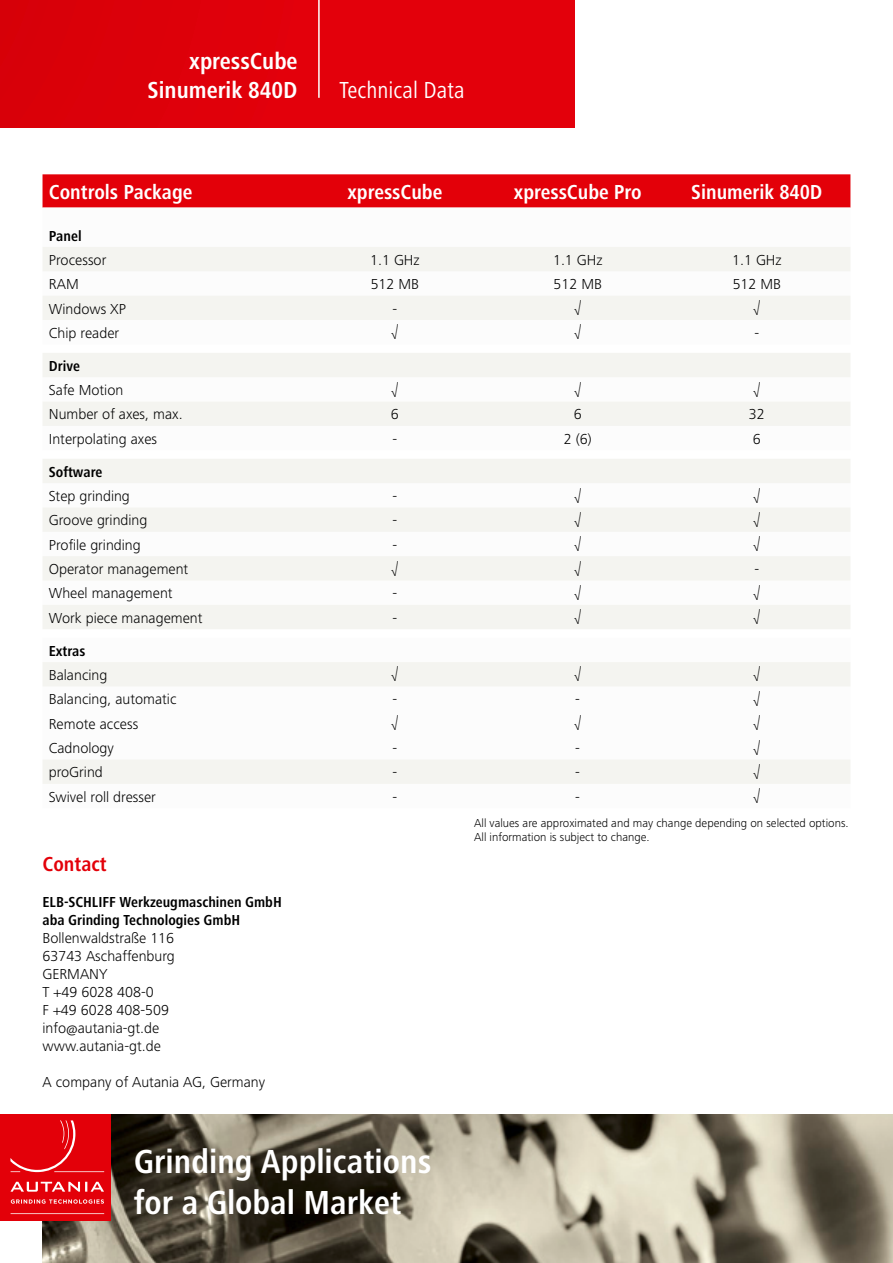
<style>
.page{position:relative;width:893px;height:1263px;background:#fff}
.page>*{position:absolute;margin:0;border:0;box-sizing:border-box;transform-origin:0 0}
.t1{font:700 condensed 34.5px/41.4px "Frutiger Next LT";color:#fff}
.t2{font:700 condensed 24px/28.8px "Frutiger Next LT";color:#fff;text-align:right}
.t3{font:condensed 24px "Frutiger Next LT";color:#fff}
.t4{font:700 condensed 21px "Frutiger Next LT";color:#fff}
.t5{font:700 condensed 21px "Frutiger Next LT";color:#e30009}
.t6{font:300 15px/18px "Frutiger Next LT";color:#000}
.t7{font:700 condensed 15px/18px "Frutiger Next LT";color:#000}
.t8{font:300 12px/14.4px "Frutiger Next LT";color:#000}
</style>
<div class="page">
<img style="left:43px;top:1114px;width:850px;height:149px">
<div style="left:0;top:1114px;width:111px;height:106px;background:#e30009"></div>
<svg style="left:10px;top:1120px;width:94px;height:94px"></svg>
<div style="left:0;top:0;width:574px;height:128px;background:#e3000b"></div>
<hr style="left:318px;top:0;width:2px;height:98px;background:#fff">
<div style="left:43px;top:174px;width:807px;height:34px;background:#e30009"></div>
<svg style="left:43px;top:247px;width:807px;height:537px"></svg>
<h2 class="t2" style="left:148px;top:47px;width:152px">xpressCube<br>Sinumerik 840D</h2>
<h2 class="t3" style="left:339px;top:77px;width:127px">Technical Data</h2>
<h3 class="t4" style="left:49px;top:180px;width:145px">Controls Package</h3>
<h3 class="t4" style="left:347px;top:180px;width:96px">xpressCube</h3>
<h3 class="t4" style="left:514px;top:180px;width:129px">xpressCube Pro</h3>
<h3 class="t4" style="left:691px;top:180px;width:133px">Sinumerik 840D</h3>
<p class="t7" style="left:49px;top:227px;width:34px">Panel</p>
<p class="t6" style="left:49px;top:251px;width:59px">Processor</p>
<p class="t6" style="left:370px;top:251px;width:51px">1.1 GHz</p>
<p class="t6" style="left:553px;top:251px;width:51px">1.1 GHz</p>
<p class="t6" style="left:732px;top:251px;width:51px">1.1 GHz</p>
<p class="t6" style="left:49px;top:275px;width:31px">RAM</p>
<p class="t6" style="left:371px;top:275px;width:50px">512 MB</p>
<p class="t6" style="left:553px;top:275px;width:50px">512 MB</p>
<p class="t6" style="left:733px;top:275px;width:50px">512 MB</p>
<p class="t6" style="left:49px;top:300px;width:79px">Windows XP</p>
<p class="t6" style="left:393px;top:300px;width:6px">-</p>
<p class="t6" style="left:574px;top:298px;width:9px">√</p>
<p class="t6" style="left:753px;top:298px;width:9px">√</p>
<p class="t6" style="left:49px;top:324px;width:72px">Chip reader</p>
<p class="t6" style="left:391px;top:322px;width:9px">√</p>
<p class="t6" style="left:574px;top:322px;width:9px">√</p>
<p class="t6" style="left:754px;top:324px;width:6px">-</p>
<p class="t7" style="left:49px;top:357px;width:33px">Drive</p>
<p class="t6" style="left:49px;top:381px;width:76px">Safe Motion</p>
<p class="t6" style="left:391px;top:380px;width:9px">√</p>
<p class="t6" style="left:574px;top:380px;width:9px">√</p>
<p class="t6" style="left:753px;top:380px;width:9px">√</p>
<p class="t6" style="left:49px;top:406px;width:135px">Number of axes, max.</p>
<p class="t6" style="left:391px;top:406px;width:9px">6</p>
<p class="t6" style="left:574px;top:406px;width:9px">6</p>
<p class="t6" style="left:749px;top:406px;width:17px">32</p>
<p class="t6" style="left:49px;top:430px;width:110px">Interpolating axes</p>
<p class="t6" style="left:393px;top:430px;width:6px">-</p>
<p class="t6" style="left:564px;top:430px;width:29px">2 (6)</p>
<p class="t6" style="left:753px;top:430px;width:9px">6</p>
<p class="t7" style="left:49px;top:463px;width:55px">Software</p>
<p class="t6" style="left:49px;top:487px;width:83px">Step grinding</p>
<p class="t6" style="left:392px;top:487px;width:6px">-</p>
<p class="t6" style="left:574px;top:486px;width:9px">√</p>
<p class="t6" style="left:753px;top:486px;width:9px">√</p>
<p class="t6" style="left:49px;top:511px;width:100px">Groove grinding</p>
<p class="t6" style="left:392px;top:511px;width:6px">-</p>
<p class="t6" style="left:574px;top:510px;width:9px">√</p>
<p class="t6" style="left:753px;top:510px;width:9px">√</p>
<p class="t6" style="left:49px;top:536px;width:93px">Profile grinding</p>
<p class="t6" style="left:392px;top:536px;width:6px">-</p>
<p class="t6" style="left:574px;top:534px;width:9px">√</p>
<p class="t6" style="left:753px;top:534px;width:9px">√</p>
<p class="t6" style="left:49px;top:560px;width:141px">Operator management</p>
<p class="t6" style="left:391px;top:559px;width:9px">√</p>
<p class="t6" style="left:574px;top:559px;width:9px">√</p>
<p class="t6" style="left:754px;top:560px;width:6px">-</p>
<p class="t6" style="left:49px;top:584px;width:125px">Wheel management</p>
<p class="t6" style="left:392px;top:584px;width:6px">-</p>
<p class="t6" style="left:574px;top:583px;width:9px">√</p>
<p class="t6" style="left:753px;top:583px;width:9px">√</p>
<p class="t6" style="left:49px;top:609px;width:155px">Work piece management</p>
<p class="t6" style="left:392px;top:609px;width:6px">-</p>
<p class="t6" style="left:574px;top:607px;width:9px">√</p>
<p class="t6" style="left:753px;top:607px;width:9px">√</p>
<p class="t7" style="left:49px;top:642px;width:38px">Extras</p>
<p class="t6" style="left:49px;top:666px;width:60px">Balancing</p>
<p class="t6" style="left:391px;top:664px;width:9px">√</p>
<p class="t6" style="left:574px;top:664px;width:9px">√</p>
<p class="t6" style="left:753px;top:664px;width:9px">√</p>
<p class="t6" style="left:49px;top:690px;width:129px">Balancing, automatic</p>
<p class="t6" style="left:392px;top:690px;width:6px">-</p>
<p class="t6" style="left:575px;top:690px;width:6px">-</p>
<p class="t6" style="left:753px;top:689px;width:9px">√</p>
<p class="t6" style="left:49px;top:715px;width:91px">Remote access</p>
<p class="t6" style="left:391px;top:713px;width:9px">√</p>
<p class="t6" style="left:574px;top:713px;width:9px">√</p>
<p class="t6" style="left:753px;top:713px;width:9px">√</p>
<p class="t6" style="left:49px;top:739px;width:67px">Cadnology</p>
<p class="t6" style="left:392px;top:739px;width:6px">-</p>
<p class="t6" style="left:575px;top:739px;width:6px">-</p>
<p class="t6" style="left:753px;top:738px;width:9px">√</p>
<p class="t6" style="left:49px;top:763px;width:56px">proGrind</p>
<p class="t6" style="left:392px;top:763px;width:6px">-</p>
<p class="t6" style="left:575px;top:763px;width:6px">-</p>
<p class="t6" style="left:753px;top:762px;width:9px">√</p>
<p class="t6" style="left:49px;top:788px;width:109px">Swivel roll dresser</p>
<p class="t6" style="left:392px;top:788px;width:6px">-</p>
<p class="t6" style="left:575px;top:788px;width:6px">-</p>
<p class="t6" style="left:753px;top:786px;width:9px">√</p>
<h3 class="t5" style="left:43px;top:852px;width:66px">Contact</h3>
<p class="t7" style="left:43px;top:893px;width:241px">ELB-SCHLIFF Werkzeugmaschinen GmbH aba Grinding Technologies GmbH</p>
<p class="t6" style="left:43px;top:929px;width:134px">Bollenwaldstraße 116<br>63743 Aschaffenburg<br>GERMANY<br>T +49 6028 408-0<br>F +49 6028 408-509 info@autania-gt.de www.autania-gt.de</p>
<p class="t6" style="left:43px;top:1073px;width:224px">A company of Autania AG, Germany</p>
<h1 class="t1" style="left:134px;top:1140px;width:299px">Grinding Applications for a Global Market</h1>
<p class="t8" style="left:474px;top:816px;width:376px">All values are approximated and may change depending on selected options.<br>All information is subject to change.</p>
</div>
